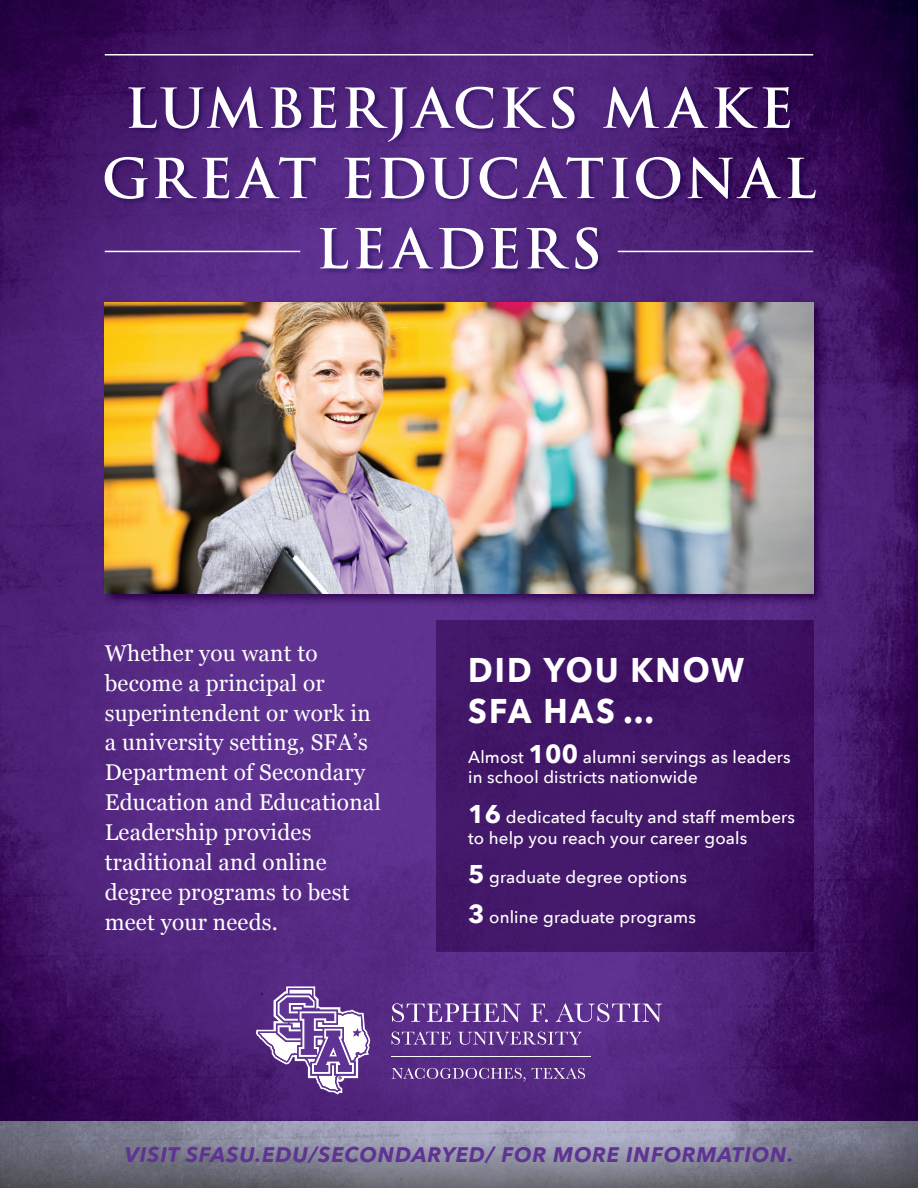
<style>
.page{position:relative;width:918px;height:1188px;background:#fff}
.page>*{position:absolute;margin:0;border:0;box-sizing:border-box;transform-origin:0 0}
.t1{font:700 53.55px/70.3px "Trajan Pro";letter-spacing:.06em;color:#fff;text-align:center}
.t2{font:700 34.2px/41.1px "Avenir Next";letter-spacing:.065em;color:#fff;scale:.93 1}
.t3{font:22.8px/29.8px "Georgia";letter-spacing:.01em;color:#fff}
.t4{font:italic 700 21px "Avenir Next";letter-spacing:.04em;color:#5f3394}
.t5{font:500 17.1px/20.5px "Avenir Next";letter-spacing:.01em;color:#fff}
.s1{font-weight:700;font-size:25.65px}
</style>
<div class="page">
<img style="left:816px;top:0;width:102px;height:671px">
<img style="left:765px;top:671px;width:153px;height:451px">
<img style="left:153px;top:0;width:663px;height:85px">
<img style="left:0;top:258px;width:816px;height:52px">
<img style="left:153px;top:607px;width:663px;height:65px">
<img style="left:459px;top:951px;width:306px;height:171px">
<img style="left:0;top:671px;width:437px;height:259px">
<img style="left:153px;top:930px;width:306px;height:192px">
<img style="left:0;top:0;width:153px;height:258px">
<img style="left:0;top:568px;width:153px;height:104px">
<img style="left:0;top:930px;width:153px;height:192px">
<img style="left:0;top:310px;width:101px;height:258px">
<svg style="left:256px;top:986px;width:114px;height:109px"></svg>
<svg style="left:392px;top:1003px;width:129px;height:19px;background:#8362a7"></svg>
<svg style="left:531px;top:1004px;width:17px;height:18px"></svg>
<svg style="left:556px;top:1003px;width:106px;height:19px;background:#7f5ca5"></svg>
<svg style="left:392px;top:1032px;width:59px;height:13px"></svg>
<svg style="left:458px;top:1032px;width:124px;height:13px;background:#7d5aa2"></svg>
<svg style="left:392px;top:1068px;width:134px;height:14px;background:#744f99"></svg>
<svg style="left:532px;top:1068px;width:53px;height:11px"></svg>
<hr style="left:391px;top:1056px;width:200px;height:1px;background:#fff">
<img style="left:0;top:1122px;width:918px;height:66px">
<img style="left:101px;top:299px;width:726px;height:308px">
<img style="left:105px;top:302px;width:708px;height:292px">
<img style="left:103px;top:85px;width:720px;height:191px">
<hr style="left:105px;top:54px;width:708px;height:2px;background:#fff">
<hr style="left:105px;top:251px;width:195px;height:1px;background:#fff">
<hr style="left:618px;top:251px;width:195px;height:1px;background:#fff">
<img style="left:437px;top:621px;width:376px;height:330px">
<h1 class="t1" style="left:102px;top:74px;width:716px">LUMBERJACKS MAKE<br>GREAT EDUCATIONAL<br>LEADERS</h1>
<p class="t3" style="left:105px;top:637px;width:278px">Whether you want to become a principal or superintendent or work in a university setting, SFA’s<br>Department of Secondary<br>Education and Educational<br>Leadership provides traditional and online degree programs to best meet your needs.</p>
<h2 class="t2" style="left:468px;top:649px;width:298px">DID YOU KNOW<br>SFA HAS …</h2>
<p class="t5" style="left:468px;top:746px;width:324px">Almost <span class="s1">100</span> alumni servings as leaders in school districts nationwide</p>
<p class="t5" style="left:468px;top:806px;width:328px"><span class="s1">16</span> dedicated faculty and staff members to help you reach your career goals</p>
<p class="t5" style="left:468px;top:866px;width:220px"><span class="s1">5</span> graduate degree options</p>
<p class="t5" style="left:468px;top:906px;width:229px"><span class="s1">3</span> online graduate programs</p>
<p class="t4" style="left:125px;top:1136px;width:671px">VISIT SFASU.EDU/SECONDARYED/ FOR MORE INFORMATION.</p>
</div>
